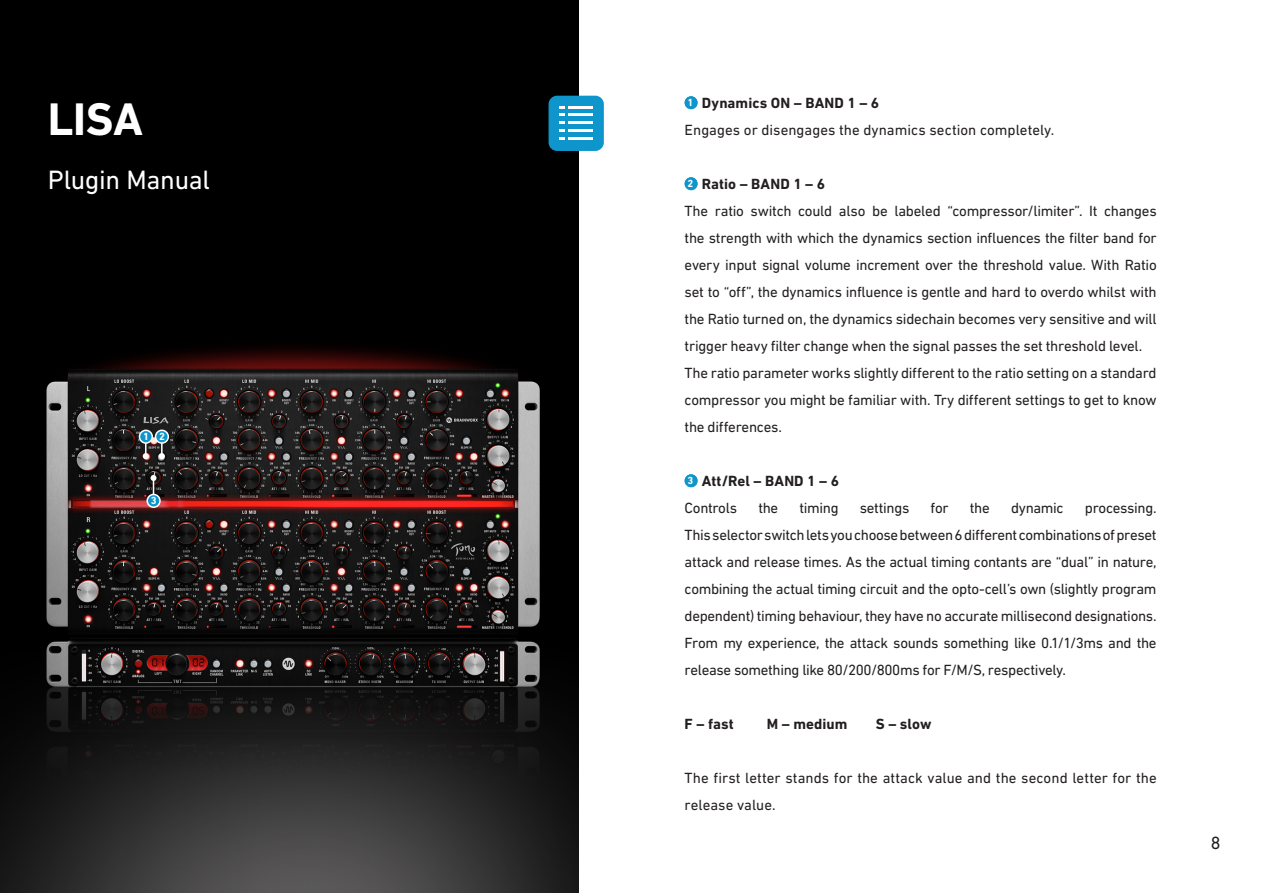
<style>
.page{position:relative;width:1263px;height:893px;background:#fff}
.page>*{position:absolute;margin:0;border:0;box-sizing:border-box;transform-origin:0 0}
.Headline_Cover{font:700 46.5px "DIN Next LT Pro";color:#fff}
.Headline_Cover-2{font:27px "DIN Next LT Pro";letter-spacing:-.015em;color:#fff}
.t1{font:18px "DIN Next LT Pro";color:#231f20}
.Text{font:15px/27px "DIN Next LT Pro";letter-spacing:-.015em;color:#231f20;text-align:justify}
.Text-2{font:15px/27px "DIN Next LT Pro";letter-spacing:.005em;color:#231f20}
.Text_Bold{font:700 15px "DIN Next LT Pro";letter-spacing:.005em;color:#231f20}
.Text-3{font:700 15px "DIN Next LT Pro";letter-spacing:.005em;color:#231f20}
.Text_Bubbles{font:700 10.5px "DIN Next LT Pro";color:#fff}
</style>
<div class="page">
<img style="left:0;top:0;width:578px;height:893px">
<div style="left:685px;top:96px;width:13px;height:13px;background:#0e96cc;border-radius:50%"></div>
<div style="left:685px;top:177px;width:13px;height:13px;background:#0e96cc;border-radius:50%"></div>
<div style="left:685px;top:474px;width:13px;height:13px;background:#0e96cc;border-radius:50%"></div>
<div style="left:549px;top:96px;width:55px;height:55px;background:#0e96cc;border-radius:9px"></div>
<hr style="left:568px;top:106px;width:25px;height:2px;background:#fff">
<hr style="left:568px;top:137px;width:25px;height:2px;background:#fff">
<hr style="left:568px;top:121px;width:25px;height:3px;background:#fff">
<hr style="left:568px;top:113px;width:25px;height:3px;background:#fff">
<hr style="left:568px;top:129px;width:25px;height:3px;background:#fff">
<svg style="left:559px;top:106px;width:5px;height:33px"></svg>
<svg style="left:143px;top:444px;width:6px;height:15px"></svg>
<hr style="left:161px;top:431px;width:2px;height:25px;background:#fff">
<svg style="left:159px;top:453px;width:6px;height:6px"></svg>
<div style="left:139px;top:430px;width:13px;height:13px;background:#0e96cc;border-radius:50%"></div>
<div style="left:139px;top:430px;width:14px;height:14px;border:2px solid #fff;border-radius:50%"></div>
<div style="left:156px;top:430px;width:12px;height:13px;background:#0e96cc;border-radius:50%"></div>
<div style="left:155px;top:430px;width:14px;height:14px;border:2px solid #fff;border-radius:50%"></div>
<svg style="left:150px;top:475px;width:6px;height:20px"></svg>
<div style="left:147px;top:494px;width:13px;height:13px;background:#0e96cc;border-radius:50%"></div>
<div style="left:146px;top:494px;width:15px;height:14px;border:2px solid #fff;border-radius:50%"></div>
<p class="Headline_Cover" style="left:48px;top:92px;width:97px">LISA</p>
<p class="Headline_Cover-2" style="left:48px;top:164px;width:164px">Plugin Manual</p>
<p class="Text_Bubbles" style="left:143px;top:430px;width:7px">1</p>
<p class="Text_Bubbles" style="left:159px;top:430px;width:7px">2</p>
<p class="Text_Bubbles" style="left:151px;top:494px;width:7px">3</p>
<p class="Text_Bubbles" style="left:687px;top:96px;width:7px">1</p>
<p class="Text-3" style="left:702px;top:94px;width:179px">Dynamics ON – BAND 1 – 6</p>
<p class="Text-2" style="left:685px;top:116px;width:371px">Engages or disengages the dynamics section completely.</p>
<p class="Text_Bubbles" style="left:687px;top:177px;width:7px">2</p>
<p class="Text-3" style="left:702px;top:175px;width:125px">Ratio – BAND 1 – 6</p>
<p class="Text" style="left:685px;top:197px;width:474px">The ratio switch could also be labeled “compressor/limiter”. It changes the strength with which the dynamics section influences the filter band for every input signal volume increment over the threshold value. With Ratio set to “off”, the dynamics influence is gentle and hard to overdo whilst with the Ratio turned on, the dynamics sidechain becomes very sensitive and will trigger heavy filter change when the signal passes the set threshold level.</p>
<p class="Text" style="left:685px;top:359px;width:474px">The ratio parameter works slightly different to the ratio setting on a standard compressor you might be familiar with. Try different settings to get to know the differences.</p>
<p class="Text_Bubbles" style="left:687px;top:474px;width:7px">3</p>
<p class="Text_Bold" style="left:702px;top:472px;width:139px">Att/Rel – BAND 1 – 6</p>
<p class="Text" style="left:685px;top:494px;width:54px">Controls</p>
<p class="Text" style="left:758px;top:494px;width:21px">the</p>
<p class="Text" style="left:799px;top:494px;width:41px">timing</p>
<p class="Text" style="left:860px;top:494px;width:51px">settings</p>
<p class="Text" style="left:931px;top:494px;width:20px">for</p>
<p class="Text" style="left:970px;top:494px;width:21px">the</p>
<p class="Text" style="left:1011px;top:494px;width:54px">dynamic</p>
<p class="Text" style="left:685px;top:494px;width:473px;text-indent:400px">processing.<br>This selector switch lets you choose between 6 different combinations of preset attack and release times. As the actual timing contants are “dual” in nature, combining the actual timing circuit and the opto-cell’s own (slightly program dependent) timing behaviour, they have no accurate millisecond designations.<br>From my experience, the attack sounds something like 0.1/1/3ms and the release something like 80/200/800ms for F/M/S, respectively.</p>
<p class="Text_Bold" style="left:685px;top:715px;width:51px">F – fast</p>
<p class="Text_Bold" style="left:767px;top:715px;width:82px">M – medium</p>
<p class="Text_Bold" style="left:876px;top:715px;width:57px">S – slow</p>
<p class="Text-2" style="left:685px;top:764px;width:473px">The first letter stands for the attack value and the second letter for the release value.</p>
<p class="t1" style="left:1211px;top:833px;width:11px">8</p>
</div>
